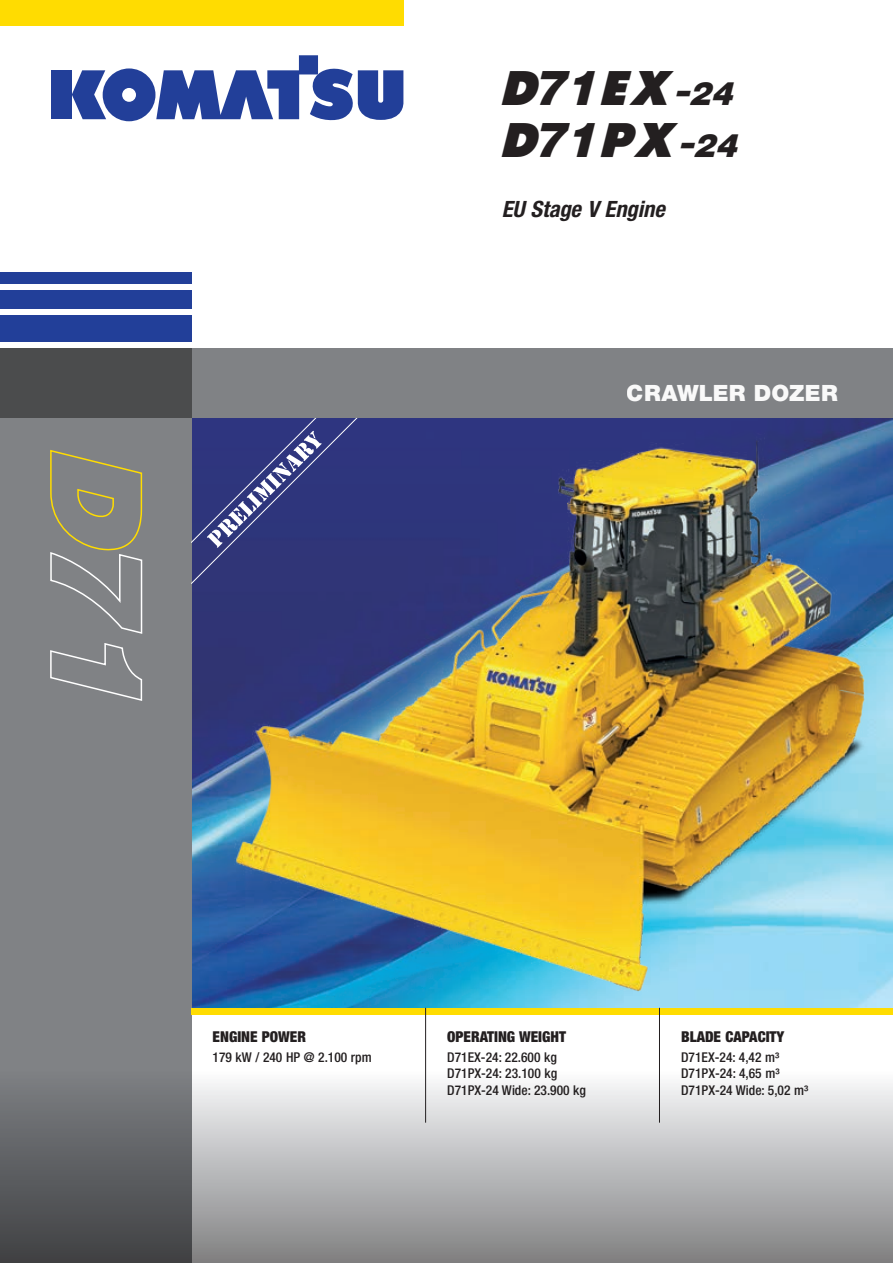
<style>
.page{position:relative;width:893px;height:1263px;background:#fff}
.page>*{position:absolute;margin:0;border:0;box-sizing:border-box;transform-origin:0 0}
.t1{font:italic 45px/52.5px "Komatsu VI";color:#231f20}
.t2{font:italic 700 condensed 22.5px "Helvetica Neue LT Pro";letter-spacing:-.005em;color:#231f20}
.t3{font:900 22.5px "Helvetica Neue LT Pro";letter-spacing:.01em;color:#fff}
.t4{font:900 condensed 15px "Helvetica Neue LT Pro";color:#231f20}
.t5{font:500 condensed 13.5px/16.5px "Helvetica Neue LT Pro";color:#231f20}
.s1{font-size:30px}
</style>
<div class="page">
<img style="left:192px;top:418px;width:701px;height:590px">
<div style="left:0;top:349px;width:192px;height:914px;background:#808285"></div>
<div style="left:0;top:316px;width:192px;height:26px;background:#223f99"></div>
<div style="left:0;top:290px;width:192px;height:19px;background:#223f99"></div>
<div style="left:0;top:272px;width:192px;height:12px;background:#223f99"></div>
<div style="left:0;top:0;width:404px;height:26px;background:#ffdc01"></div>
<div style="left:51px;top:70px;width:21px;height:49px;background:#223f99"></div>
<svg style="left:72px;top:55px;width:331px;height:66px"></svg>
<div style="left:191px;top:1008px;width:702px;height:6px;background:#ffdc01"></div>
<div style="left:0;top:349px;width:893px;height:69px;background:#808285"></div>
<div style="left:0;top:349px;width:192px;height:69px;background:#4b4c4d"></div>
<svg style="left:0;top:1071px;width:893px;height:192px;background:#a8a9aa"></svg>
<hr style="left:425px;top:1008px;width:1px;height:115px;background:#231f20">
<hr style="left:659px;top:1008px;width:1px;height:115px;background:#231f20">
<svg style="left:50px;top:450px;width:93px;height:184px"></svg>
<svg style="left:50px;top:643px;width:93px;height:58px"></svg>
<div style="left:192px;top:418px;width:166px;height:166px;background:#2e357f"></div>
<img style="left:217px;top:434px;width:664px;height:575px">
<h1 class="t1" style="left:502px;top:61px;width:238px">D71EX<span class="s1">-24<br></span>D71PX<span class="s1">-24</span></h1>
<h2 class="t2" style="left:502px;top:196px;width:164px">EU Stage V Engine</h2>
<h2 class="t3" style="left:627px;top:379px;width:212px">CRAWLER DOZER</h2>
<p class="t4" style="left:213px;top:1028px;width:95px">ENGINE POWER</p>
<p class="t5" style="left:213px;top:1048px;width:161px">179 kW / 240 HP @ 2.100 rpm</p>
<p class="t4" style="left:447px;top:1028px;width:120px">OPERATING WEIGHT</p>
<p class="t5" style="left:447px;top:1048px;width:140px">D71EX-24: 22.600 kg<br>D71PX-24: 23.100 kg<br>D71PX-24 Wide: 23.900 kg</p>
<p class="t4" style="left:681px;top:1028px;width:105px">BLADE CAPACITY</p>
<p class="t5" style="left:681px;top:1048px;width:129px">D71EX-24: 4,42 m³<br>D71PX-24: 4,65 m³<br>D71PX-24 Wide: 5,02 m³</p>
</div>
